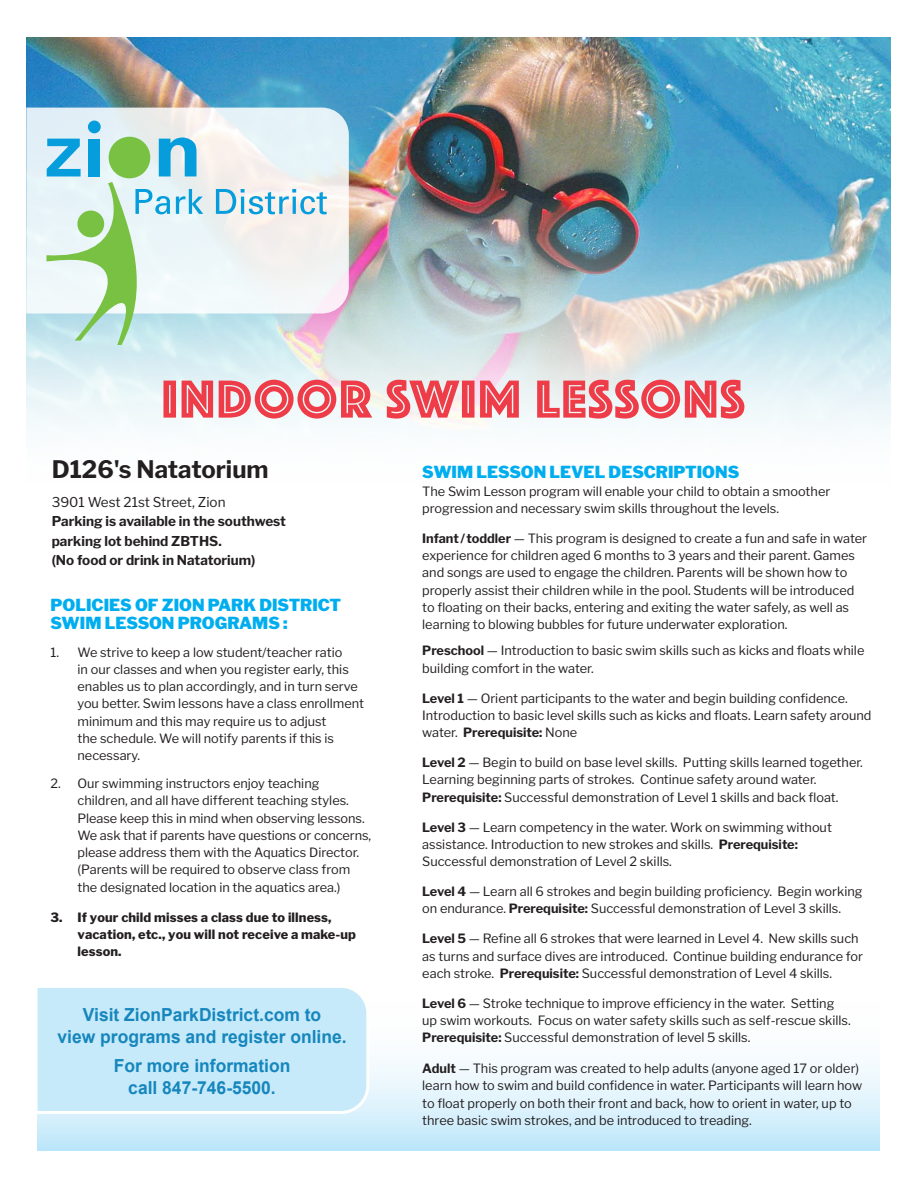
<style>
.page{position:relative;width:918px;height:1188px;background:#fff}
.page>*{position:absolute;margin:0;border:0;box-sizing:border-box;transform-origin:0 0}
.Main_Heading{font:55.5px "Phosphate Inline";letter-spacing:.03em;color:#ee3d48}
.Main_Heading-2{font:700 24px "Libre Franklin";color:#231f20}
.t1{font:700 18px/21.6px "Arial";color:#1686bc;text-align:center}
.Secondary_Heading{font:900 16.5px/18px "Libre Franklin";color:#00aeef}
.Paragraph_8_5px{font:700 13.5px/19.5px "Libre Franklin";color:#231f20}
.Paragraph_8_5px-2{font:12.75px/17.2px "Libre Franklin";color:#231f20}
.t2{font:800 12.75px/17.2px "Libre Franklin";letter-spacing:.01em;color:#231f20}
.s1{font-weight:400}
.s2{font-weight:700}
</style>
<div class="page">
<div style="left:38px;top:990px;width:842px;height:161px;background:linear-gradient(to bottom,#fff,#c9ebfb)"></div>
<div style="left:37px;top:988px;width:334px;height:127px;background:#c6eafa"></div>
<img style="left:27px;top:38px;width:864px;height:161px">
<img style="left:349px;top:199px;width:542px;height:72px">
<svg style="left:26px;top:271px;width:865px;height:158px"></svg>
<svg style="left:26px;top:108px;width:323px;height:206px;fill:#eef2f6"></svg>
<svg style="left:176px;top:189px;width:27px;height:25px"></svg>
<svg style="left:216px;top:189px;width:111px;height:25px"></svg>
<svg style="left:46px;top:182px;width:124px;height:163px"></svg>
<svg style="left:47px;top:139px;width:34px;height:37px"></svg>
<div style="left:88px;top:139px;width:12px;height:37px;background:#069ddc"></div>
<svg style="left:159px;top:137px;width:38px;height:39px"></svg>
<div style="left:109px;top:137px;width:41px;height:41px;background:#79c142;border-radius:50%"></div>
<div style="left:88px;top:121px;width:13px;height:12px;background:#069ddc;border-radius:50%"></div>
<p class="Main_Heading" style="left:162px;top:360px;width:585px">INDOOR SWIM LESSONS</p>
<p class="Main_Heading-2" style="left:52px;top:450px;width:218px">D126's Natatorium</p>
<p class="Paragraph_8_5px" style="left:52px;top:491px;width:236px"><span class="s1">3901 West 21st Street, Zion<br></span>Parking is available in the southwest parking lot behind ZBTHS.<br>(No food or drink in Natatorium)</p>
<p class="Secondary_Heading" style="left:51px;top:594px;width:292px">POLICIES OF ZION PARK DISTRICT<br>SWIM LESSON PROGRAMS :</p>
<p class="Paragraph_8_5px-2" style="left:78px;top:642px;width:288px;text-indent:-27px">1. We strive to keep a low student/teacher ratio<br>in our classes and when you register early, this enables us to plan accordingly, and in turn serve you better. Swim lessons have a class enrollment minimum and this may require us to adjust<br>the schedule. We will notify parents if this is necessary.</p>
<p class="Paragraph_8_5px-2" style="left:78px;top:774px;width:295px;text-indent:-27px">2. Our swimming instructors enjoy teaching children, and all have different teaching styles.<br>Please keep this in mind when observing lessons.<br>We ask that if parents have questions or concerns, please address them with the Aquatics Director. (Parents will be required to observe class from the designated location in the aquatics area.)</p>
<p class="t2" style="left:78px;top:908px;width:280px;text-indent:-27px">3. If your child misses a class due to illness, vacation, etc., you will not receive a make-up lesson.</p>
<p class="t1" style="left:58px;top:1005px;width:291px">Visit ZionParkDistrict.com to<br>view programs and register online.</p>
<p class="t1" style="left:114px;top:1056px;width:178px">For more information call 847-746-5500.</p>
<p class="Secondary_Heading" style="left:422px;top:462px;width:318px">SWIM LESSON LEVEL DESCRIPTIONS</p>
<p class="Paragraph_8_5px-2" style="left:422px;top:481px;width:410px">The Swim Lesson program will enable your child to obtain a smoother progression and necessary swim skills throughout the levels.</p>
<p class="Paragraph_8_5px-2" style="left:422px;top:528px;width:446px"><span class="s2">Infant / toddler</span> — This program is designed to create a fun and safe in water experience for children aged 6 months to 3 years and their parent. Games and songs are used to engage the children. Parents will be shown how to properly assist their children while in the pool. Students will be introduced to floating on their backs, entering and exiting the water safely, as well as learning to blowing bubbles for future underwater exploration.</p>
<p class="Paragraph_8_5px-2" style="left:422px;top:641px;width:444px"><span class="s2">Preschool</span> — Introduction to basic swim skills such as kicks and floats while building comfort in the water.</p>
<p class="Paragraph_8_5px-2" style="left:422px;top:688px;width:451px"><span class="s2">Level 1</span> — Orient participants to the water and begin building confidence.<br>Introduction to basic level skills such as kicks and floats. Learn safety around water. <span class="s2">Prerequisite:</span> None</p>
<p class="Paragraph_8_5px-2" style="left:422px;top:753px;width:442px"><span class="s2">Level 2</span> — Begin to build on base level skills. Putting skills learned together.<br>Learning beginning parts of strokes. Continue safety around water.<br><span class="s2">Prerequisite:</span> Successful demonstration of Level 1 skills and back float.</p>
<p class="Paragraph_8_5px-2" style="left:422px;top:817px;width:411px"><span class="s2">Level 3</span> — Learn competency in the water. Work on swimming without assistance. Introduction to new strokes and skills. <span class="s2">Prerequisite:<br></span>Successful demonstration of Level 2 skills.</p>
<p class="Paragraph_8_5px-2" style="left:422px;top:882px;width:442px"><span class="s2">Level 4</span> — Learn all 6 strokes and begin building proficiency. Begin working on endurance. <span class="s2">Prerequisite:</span> Successful demonstration of Level 3 skills.</p>
<p class="Paragraph_8_5px-2" style="left:422px;top:929px;width:442px"><span class="s2">Level 5</span> — Refine all 6 strokes that were learned in Level 4. New skills such as turns and surface dives are introduced. Continue building endurance for each stroke. <span class="s2">Prerequisite:</span> Successful demonstration of Level 4 skills.</p>
<p class="Paragraph_8_5px-2" style="left:422px;top:993px;width:430px"><span class="s2">Level 6</span> — Stroke technique to improve efficiency in the water. Setting up swim workouts. Focus on water safety skills such as self-rescue skills.<br><span class="s2">Prerequisite:</span> Successful demonstration of level 5 skills.</p>
<p class="Paragraph_8_5px-2" style="left:422px;top:1059px;width:441px"><span class="s2">Adult</span> — This program was created to help adults (anyone aged 17 or older) learn how to swim and build confidence in water. Participants will learn how to float properly on both their front and back, how to orient in water, up to three basic swim strokes, and be introduced to treading.</p>
</div>
